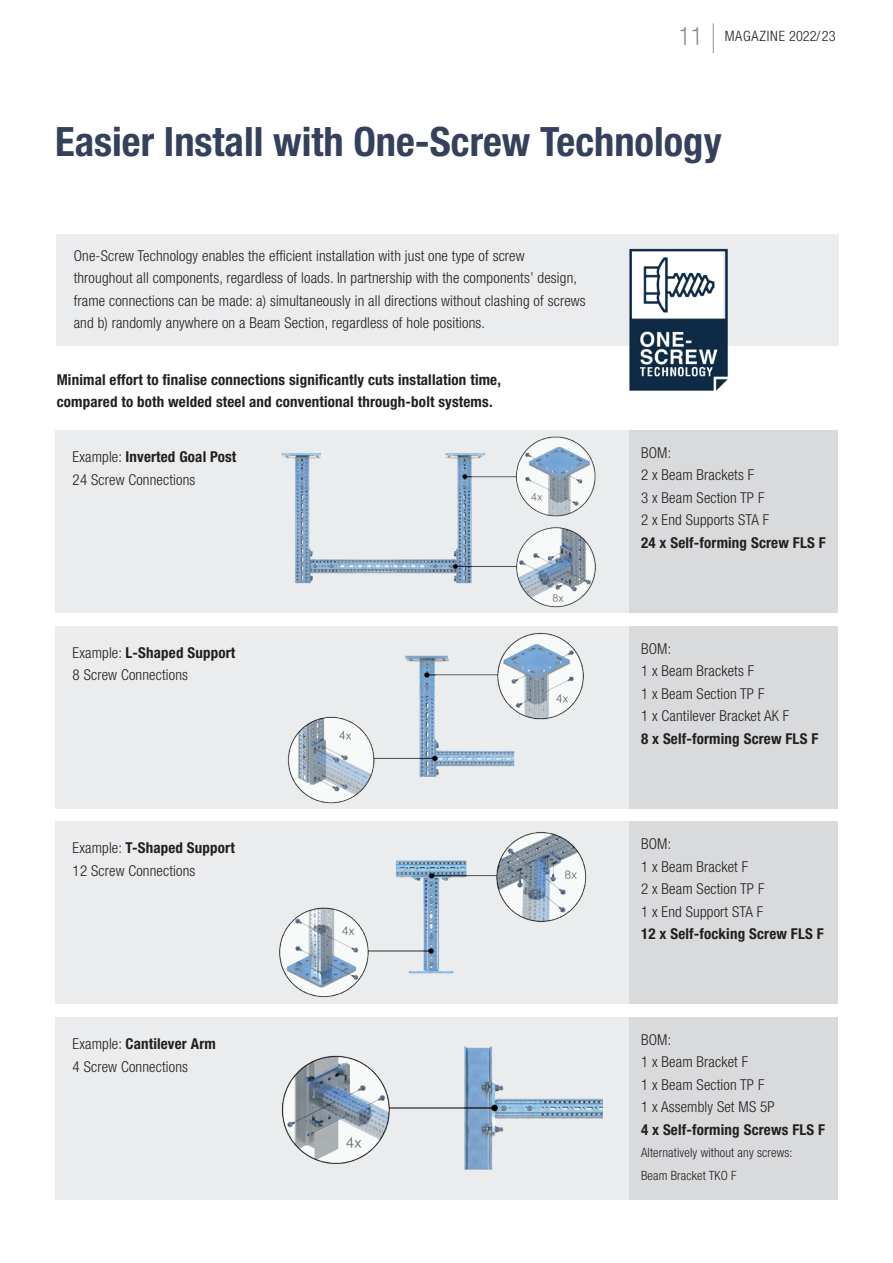
<style>
.page{position:relative;width:893px;height:1263px;background:#fff}
.page>*{position:absolute;margin:0;border:0;box-sizing:border-box;transform-origin:0 0}
.t1{font:700 condensed 40.5px "Helvetica Neue LT Pro";color:#35405b}
.t2{font:300 condensed 15px/22.5px "Helvetica Neue LT Pro";letter-spacing:.01em;color:#231f20}
.t3{font:700 condensed 15px/22.5px "Helvetica Neue LT Std";letter-spacing:.01em;color:#231f20}
.t4{font:700 condensed 15px "Helvetica Neue LT Pro";letter-spacing:.01em;color:#231f20}
.t5{font:300 condensed 14.25px "Helvetica Neue LT Pro";letter-spacing:.055em;color:#231f20}
.t6{font:300 condensed 12.75px/22.5px "Helvetica Neue LT Pro";letter-spacing:.01em;color:#231f20}
.s1{font-size:25.5px;color:#83969f}
.s2{font-weight:700}
</style>
<div class="page">
<div style="left:57px;top:234px;width:782px;height:111px;background:#ebeced"></div>
<hr style="left:713px;top:23px;width:1px;height:30px;background:#83969f">
<div style="left:55px;top:430px;width:783px;height:183px;background:#ebeced"></div>
<div style="left:629px;top:430px;width:209px;height:183px;background:#d8dadc"></div>
<div style="left:55px;top:626px;width:783px;height:183px;background:#ebeced"></div>
<div style="left:629px;top:626px;width:209px;height:183px;background:#d8dadc"></div>
<div style="left:55px;top:821px;width:783px;height:183px;background:#ebeced"></div>
<div style="left:629px;top:821px;width:209px;height:183px;background:#d8dadc"></div>
<div style="left:55px;top:1017px;width:783px;height:183px;background:#ebeced"></div>
<div style="left:629px;top:1017px;width:209px;height:183px;background:#d8dadc"></div>
<img style="left:281px;top:436px;width:315px;height:172px">
<img style="left:281px;top:1046px;width:321px;height:124px">
<img style="left:279px;top:832px;width:308px;height:166px">
<img style="left:287px;top:632px;width:297px;height:172px">
<img style="left:626px;top:248px;width:106px;height:143px">
<p class="t5" style="left:679px;top:28px;width:159px"><span class="s1">11</span> MAGAZINE 2022/23</p>
<h1 class="t1" style="left:55px;top:118px;width:668px">Easier Install with One-Screw Technology</h1>
<p class="t2" style="left:74px;top:244px;width:514px">One-Screw Technology enables the efficient installation with just one type of screw throughout all components, regardless of loads. In partnership with the components’ design, frame connections can be made: a) simultaneously in all directions without clashing of screws and b) randomly anywhere on a Beam Section, regardless of hole positions.</p>
<p class="t3" style="left:57px;top:368px;width:446px">Minimal effort to finalise connections significantly cuts installation time, compared to both welded steel and conventional through-bolt systems.</p>
<p class="t2" style="left:73px;top:445px;width:165px">Example: <span class="s2">Inverted Goal Post<br></span>24 Screw Connections</p>
<p class="t2" style="left:641px;top:441px;width:130px">BOM:<br>2 x Beam Brackets F<br>3 x Beam Section TP F<br>2 x End Supports STA F</p>
<p class="t4" style="left:641px;top:533px;width:186px">24 x Self-forming Screw FLS F</p>
<p class="t2" style="left:73px;top:641px;width:164px">Example: <span class="s2">L-Shaped Support<br></span>8 Screw Connections</p>
<p class="t2" style="left:641px;top:637px;width:150px">BOM:<br>1 x Beam Brackets F<br>1 x Beam Section TP F<br>1 x Cantilever Bracket AK F</p>
<p class="t4" style="left:641px;top:729px;width:179px">8 x Self-forming Screw FLS F</p>
<p class="t2" style="left:73px;top:837px;width:164px">Example: <span class="s2">T-Shaped Support<br></span>12 Screw Connections</p>
<p class="t2" style="left:641px;top:832px;width:125px">BOM:<br>1 x Beam Bracket F<br>2 x Beam Section TP F<br>1 x End Support STA F</p>
<p class="t4" style="left:641px;top:925px;width:184px">12 x Self-focking Screw FLS F</p>
<p class="t2" style="left:73px;top:1032px;width:145px">Example: <span class="s2">Cantilever Arm<br></span>4 Screw Connections</p>
<p class="t2" style="left:641px;top:1028px;width:135px">BOM:<br>1 x Beam Bracket F<br>1 x Beam Section TP F<br>1 x Assembly Set MS 5P</p>
<p class="t4" style="left:641px;top:1120px;width:186px">4 x Self-forming Screws FLS F</p>
<p class="t6" style="left:641px;top:1141px;width:153px">Alternatively without any screws:<br>Beam Bracket TKO F</p>
</div>
